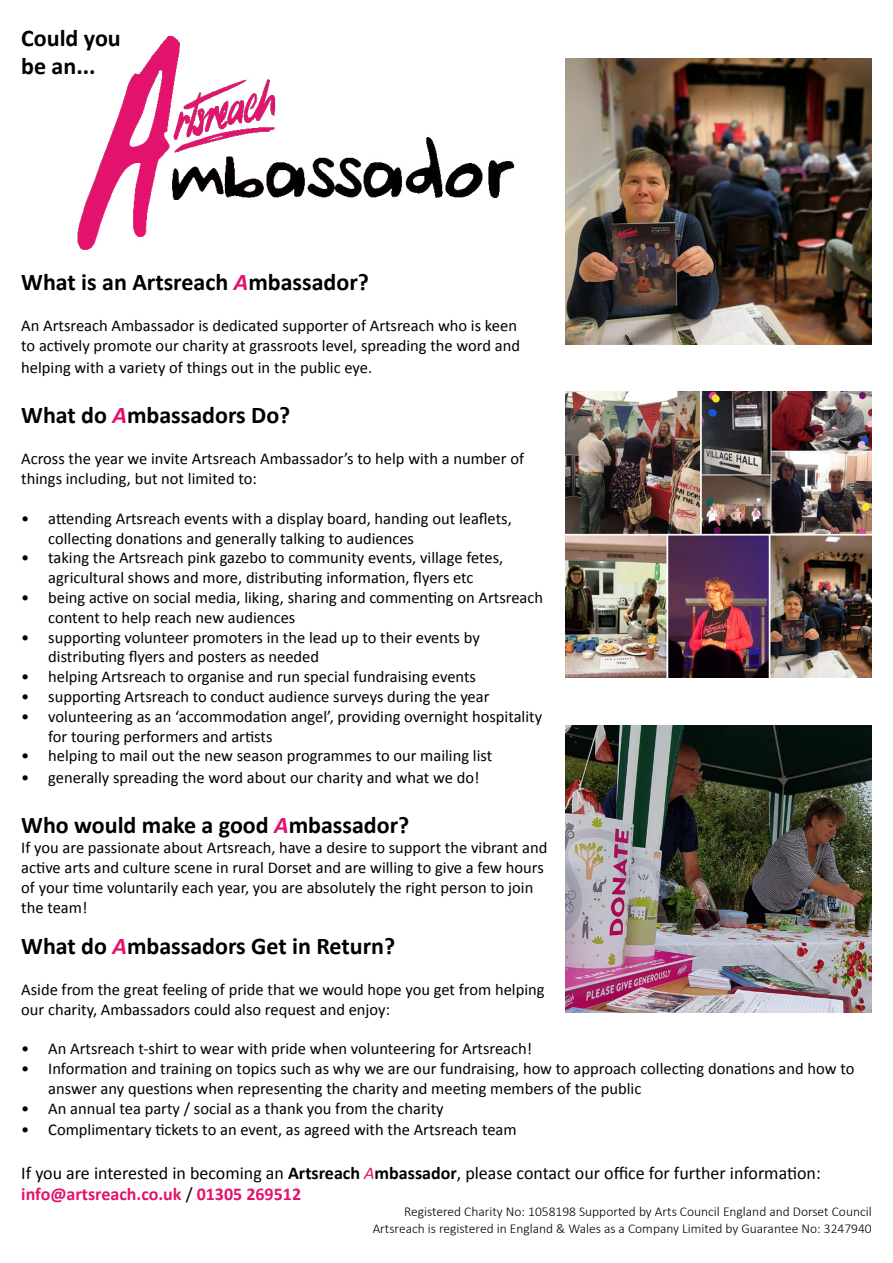
<style>
.page{position:relative;width:893px;height:1263px;background:#fff}
.page>*{position:absolute;margin:0;border:0;box-sizing:border-box;transform-origin:0 0}
.t1{font:700 24px/28.8px "Calibri";color:#000}
.t2{font:18px/21.6px "Calibri";color:#000}
.t3{font:16.5px/19.8px "Calibri";color:#000}
.t4{font:300 13.5px/16.2px "Calibri";color:#000;text-align:right}
.s1{font-style:italic;color:#e2126d}
.s2{font-weight:700}
.s3{font-weight:700;color:#e2126d}
</style>
<div class="page">
<img style="left:77px;top:36px;width:438px;height:214px">
<img style="left:566px;top:58px;width:306px;height:286px">
<img style="left:566px;top:391px;width:306px;height:286px">
<img style="left:566px;top:726px;width:305px;height:286px">
<h1 class="t1" style="left:21px;top:22px;width:101px">Could you be an...</h1>
<h1 class="t1" style="left:21px;top:267px;width:349px">What is an Artsreach <span class="s1">A</span>mbassador?</h1>
<p class="t3" style="left:21px;top:315px;width:500px">An Artsreach Ambassador is dedicated supporter of Artsreach who is keen to actively promote our charity at grassroots level, spreading the word and</p>
<p class="t3" style="left:21px;top:357px;width:352px">helping with a variety of things out in the public eye.</p>
<h1 class="t1" style="left:21px;top:400px;width:271px">What do <span class="s1">A</span>mbassadors Do?</h1>
<p class="t3" style="left:21px;top:448px;width:504px">Across the year we invite Artsreach Ambassador’s to help with a number of things including, but not limited to:</p>
<p class="t3" style="left:48px;top:508px;width:465px;text-indent:-27px">• attending Artsreach events with a display board, handing out leaflets, collecting donations and generally talking to audiences</p>
<p class="t3" style="left:21px;top:547px;width:483px;text-align:center">• taking the Artsreach pink gazebo to community events, village fetes, agricultural shows and more, distributing information, flyers etc</p>
<p class="t3" style="left:48px;top:587px;width:496px;text-indent:-27px">• being active on social media, liking, sharing and commenting on Artsreach content to help reach new audiences</p>
<p class="t3" style="left:48px;top:627px;width:433px;text-indent:-27px">• supporting volunteer promoters in the lead up to their events by distributing flyers and posters as needed</p>
<p class="t3" style="left:21px;top:666px;width:456px">• helping Artsreach to organise and run special fundraising events</p>
<p class="t3" style="left:21px;top:686px;width:470px">• supporting Artsreach to conduct audience surveys during the year</p>
<p class="t3" style="left:48px;top:706px;width:495px;text-indent:-27px">• volunteering as an ‘accommodation angel’, providing overnight hospitality for touring performers and artists</p>
<p class="t3" style="left:21px;top:745px;width:472px">• helping to mail out the new season programmes to our mailing list</p>
<p class="t3" style="left:21px;top:767px;width:460px">• generally spreading the word about our charity and what we do!</p>
<h1 class="t1" style="left:21px;top:810px;width:390px">Who would make a good <span class="s1">A</span>mbassador?</h1>
<p class="t3" style="left:21px;top:837px;width:528px">If you are passionate about Artsreach, have a desire to support the vibrant and active arts and culture scene in rural Dorset and are willing to give a few hours of your time voluntarily each year, you are absolutely the right person to join the team!</p>
<h1 class="t1" style="left:21px;top:930px;width:375px">What do <span class="s1">A</span>mbassadors Get in Return?</h1>
<p class="t3" style="left:21px;top:979px;width:525px">Aside from the great feeling of pride that we would hope you get from helping our charity, Ambassadors could also request and enjoy:</p>
<p class="t3" style="left:21px;top:1038px;width:512px">• An Artsreach t-shirt to wear with pride when volunteering for Artsreach!</p>
<p class="t3" style="left:48px;top:1058px;width:808px;text-indent:-27px">• Information and training on topics such as why we are our fundraising, how to approach collecting donations and how to answer any questions when representing the charity and meeting members of the public</p>
<p class="t3" style="left:21px;top:1098px;width:424px">• An annual tea party / social as a thank you from the charity</p>
<p class="t3" style="left:21px;top:1119px;width:497px">• Complimentary tickets to an event, as agreed with the Artsreach team</p>
<p class="t2" style="left:21px;top:1161px;width:801px">If you are interested in becoming an <span class="s2">Artsreach</span> <span class="s1">A</span><span class="s2">mbassador</span>, please contact our office for further information: <span class="s3">info@artsreach.co.uk</span> / <span class="s3">01305 269512</span></p>
<p class="t4" style="left:373px;top:1204px;width:501px">Registered Charity No: 1058198 Supported by Arts Council England and Dorset Council<br>Artsreach is registered in England &amp; Wales as a Company Limited by Guarantee No: 3247940</p>
</div>
